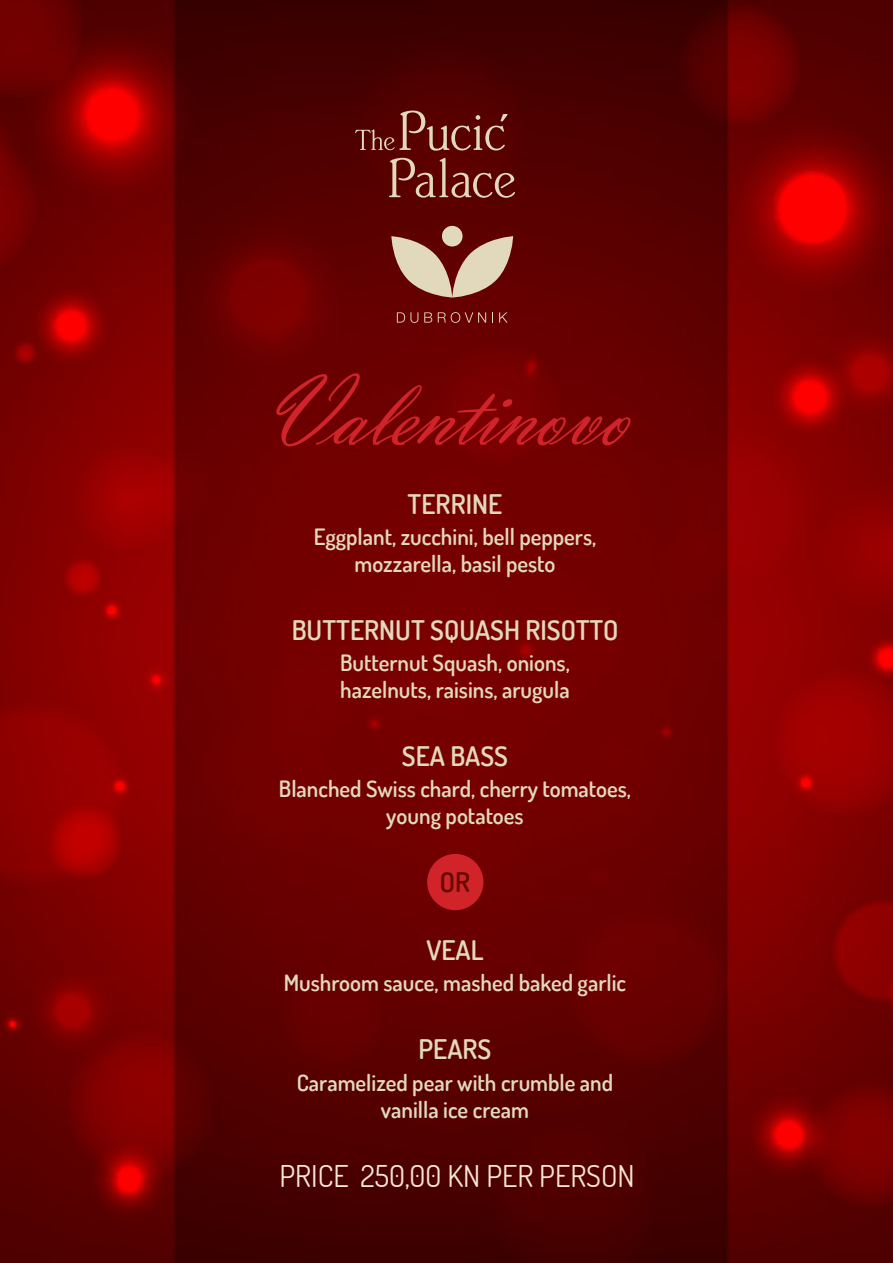
<style>
.page{position:relative;width:893px;height:1263px;background:#fff}
.page>*{position:absolute;margin:0;border:0;box-sizing:border-box;transform-origin:0 0}
.t1{font:102.75px "Vladimir Script";letter-spacing:-.05em;color:#d1232a}
.t2{font:30px "Dosis";color:#f7e6d1}
.t3{font:600 27px "Dosis";color:#e2d9bc}
.t4{font:600 27px "Dosis";color:#660a00}
.t5{font:600 22.5px/27px "Dosis";color:#e2d9bc;text-align:center}
</style>
<div class="page">
<img style="left:0;top:0;width:893px;height:1263px">
<svg style="left:389px;top:158px;width:126px;height:40px;background:#782e28"></svg>
<svg style="left:355px;top:111px;width:152px;height:40px;background:#6e2520"></svg>
<svg style="left:397px;top:312px;width:21px;height:11px"></svg>
<svg style="left:424px;top:312px;width:8px;height:11px"></svg>
<svg style="left:438px;top:312px;width:48px;height:11px"></svg>
<svg style="left:499px;top:312px;width:9px;height:11px"></svg>
<svg style="left:391px;top:236px;width:122px;height:62px;background:#ab7b6b"></svg>
<div style="left:442px;top:226px;width:21px;height:20px;background:#e2d9bc;border-radius:50%"></div>
<div style="left:427px;top:854px;width:56px;height:56px;background:#d1232a;border-radius:50%"></div>
<p class="t1" style="left:262px;top:352px;width:371px">Valentinovo</p>
<p class="t3" style="left:408px;top:486px;width:96px">TERRINE</p>
<p class="t5" style="left:314px;top:523px;width:284px">Eggplant, zucchini, bell peppers, mozzarella, basil pesto</p>
<p class="t3" style="left:292px;top:612px;width:328px">BUTTERNUT SQUASH RISOTTO</p>
<p class="t5" style="left:340px;top:649px;width:231px;text-align:left">Butternut Squash, onions, hazelnuts, raisins, arugula</p>
<p class="t3" style="left:402px;top:739px;width:108px">SEA BASS</p>
<p class="t5" style="left:279px;top:775px;width:354px">Blanched Swiss chard, cherry tomatoes, young potatoes</p>
<p class="t4" style="left:440px;top:865px;width:32px">OR</p>
<p class="t3" style="left:426px;top:933px;width:59px">VEAL</p>
<p class="t5" style="left:284px;top:969px;width:344px">Mushroom sauce, mashed baked garlic</p>
<p class="t3" style="left:418px;top:1032px;width:74px">PEARS</p>
<p class="t5" style="left:297px;top:1068px;width:318px">Caramelized pear with crumble and vanilla ice cream</p>
<p class="t2" style="left:279px;top:1156px;width:357px">PRICE 250,00 KN PER PERSON</p>
</div>
